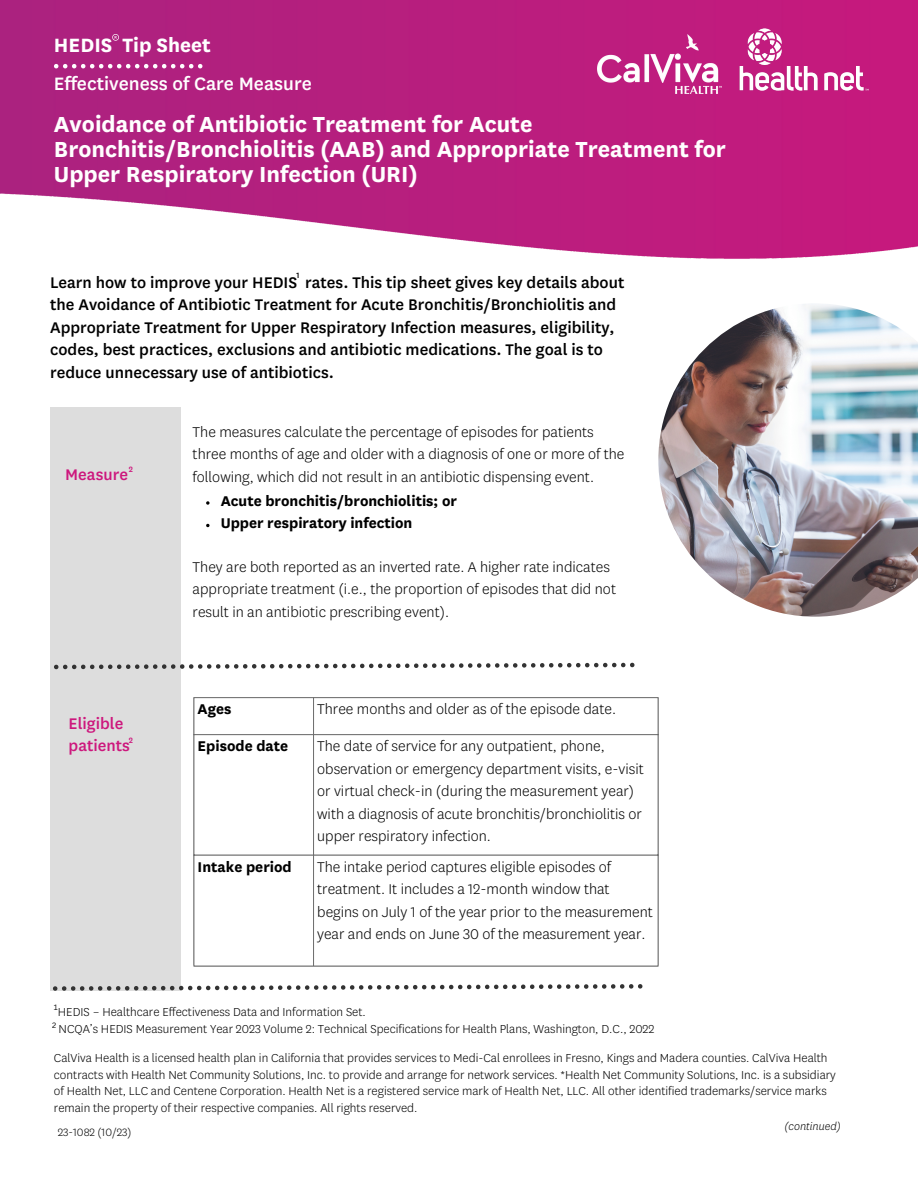
<style>
.page{position:relative;width:918px;height:1188px;background:#fff}
.page>*{position:absolute;margin:0;border:0;box-sizing:border-box;transform-origin:0 0}
.t1{font:700 25.5px/24.8px "Centene Sans";color:#fff}
.t2{font:700 22.5px "Centene Sans";color:#fff}
.t3{font:500 21px "Centene Sans";color:#fff}
.t4{font:500 18px/22.5px "Centene Sans";color:#000}
.t5{font:500 18px/22.5px "Centene Sans";color:#cd177d}
.t6{font:300 16.5px/22.5px "Centene Sans";color:#000}
.t7{font:700 16.5px "Centene Sans";color:#000}
.t8{font:300 13.5px/16.8px "Centene Sans";color:#000}
.t9{font:300 12.45px "Centene Sans";color:#000}
.t10{font:italic 300 12.45px "Centene Sans";color:#000}
.t11{font:500 9px "Centene Sans";color:#000}
.t12{font:500 9px "Centene Sans";color:#cd177d}
</style>
<div class="page">
<img style="left:0;top:0;width:918px;height:259px">
<img style="left:738px;top:28px;width:132px;height:64px">
<img style="left:598px;top:35px;width:123px;height:58px">
<svg style="left:54px;top:64px;width:148px;height:4px"></svg>
<svg style="left:112px;top:34px;width:7px;height:7px"></svg>
<div style="left:50px;top:407px;width:131px;height:584px;background:#ddd"></div>
<svg style="left:54px;top:663px;width:581px;height:6px"></svg>
<svg style="left:53px;top:984px;width:589px;height:7px"></svg>
<svg style="left:195px;top:698px;width:463px;height:268px"></svg>
<img style="left:658px;top:304px;width:260px;height:313px">
<svg style="left:206px;top:501px;width:4px;height:4px"></svg>
<svg style="left:206px;top:524px;width:4px;height:3px"></svg>
<hr style="left:194px;top:698px;width:1px;height:268px;background:#6e6e6e">
<hr style="left:313px;top:698px;width:1px;height:268px;background:#6e6e6e">
<hr style="left:658px;top:698px;width:1px;height:268px;background:#6e6e6e">
<hr style="left:194px;top:697px;width:464px;height:1px;background:#6e6e6e">
<hr style="left:194px;top:734px;width:464px;height:1px;background:#6e6e6e">
<hr style="left:194px;top:855px;width:464px;height:1px;background:#6e6e6e">
<hr style="left:194px;top:966px;width:464px;height:1px;background:#6e6e6e">
<p class="t2" style="left:54px;top:35px;width:158px">HEDIS Tip Sheet</p>
<p class="t3" style="left:54px;top:74px;width:259px">Effectiveness of Care Measure</p>
<h1 class="t1" style="left:54px;top:113px;width:673px">Avoidance of Antibiotic Treatment for Acute<br>Bronchitis/Bronchiolitis (AAB) and Appropriate Treatment for<br>Upper Respiratory Infection (URI)</h1>
<p class="t11" style="left:297px;top:272px;width:5px">1</p>
<p class="t4" style="left:50px;top:272px;width:576px">Learn how to improve your HEDIS rates. This tip sheet gives key details about</p>
<p class="t4" style="left:50px;top:294px;width:568px">the Avoidance of Antibiotic Treatment for Acute Bronchitis/Bronchiolitis and Appropriate Treatment for Upper Respiratory Infection measures, eligibility, codes, best practices, exclusions and antibiotic medications. The goal is to reduce unnecessary use of antibiotics.</p>
<h2 class="t5" style="left:65px;top:464px;width:69px">Measure<sup>2</sup></h2>
<h2 class="t5" style="left:69px;top:713px;width:63px">Eligible patients</h2>
<h2 class="t12" style="left:129px;top:736px;width:6px">2</h2>
<p class="t6" style="left:193px;top:421px;width:433px">The measures calculate the percentage of episodes for patients three months of age and older with a diagnosis of one or more of the following, which did not result in an antibiotic dispensing event.</p>
<p class="t7" style="left:221px;top:493px;width:238px">Acute bronchitis/bronchiolitis; or</p>
<p class="t7" style="left:221px;top:516px;width:193px">Upper respiratory infection</p>
<p class="t6" style="left:193px;top:556px;width:425px">They are both reported as an inverted rate. A higher rate indicates appropriate treatment (i.e., the proportion of episodes that did not result in an antibiotic prescribing event).</p>
<p class="t7" style="left:198px;top:702px;width:35px">Ages</p>
<p class="t6" style="left:317px;top:699px;width:300px">Three months and older as of the episode date.</p>
<p class="t7" style="left:198px;top:739px;width:92px">Episode date</p>
<p class="t6" style="left:317px;top:736px;width:328px">The date of service for any outpatient, phone, observation or emergency department visits, e-visit or virtual check-in (during the measurement year) with a diagnosis of acute bronchitis/bronchiolitis or upper respiratory infection.</p>
<p class="t7" style="left:198px;top:859px;width:96px">Intake period</p>
<p class="t6" style="left:317px;top:856px;width:337px">The intake period captures eligible episodes of treatment. It includes a 12-month window that begins on July 1 of the year prior to the measurement year and ends on June 30 of the measurement year.</p>
<p class="t8" style="left:54px;top:1004px;width:313px"><sup>1</sup>HEDIS – Healthcare Effectiveness Data and Information Set.</p>
<p class="t8" style="left:52px;top:1022px;width:604px"><sup>2</sup> NCQA’s HEDIS Measurement Year 2023 Volume 2: Technical Specifications for Health Plans, Washington, D.C., 2022</p>
<p class="t8" style="left:54px;top:1050px;width:783px">CalViva Health is a licensed health plan in California that provides services to Medi-Cal enrollees in Fresno, Kings and Madera counties. CalViva Health contracts with Health Net Community Solutions, Inc. to provide and arrange for network services. *Health Net Community Solutions, Inc. is a subsidiary of Health Net, LLC and Centene Corporation. Health Net is a registered service mark of Health Net, LLC. All other identified trademarks/service marks remain the property of their respective companies. All rights reserved.</p>
<p class="t9" style="left:58px;top:1127px;width:75px">23-1082 (10/23)</p>
<p class="t10" style="left:785px;top:1120px;width:58px">(continued)</p>
</div>
